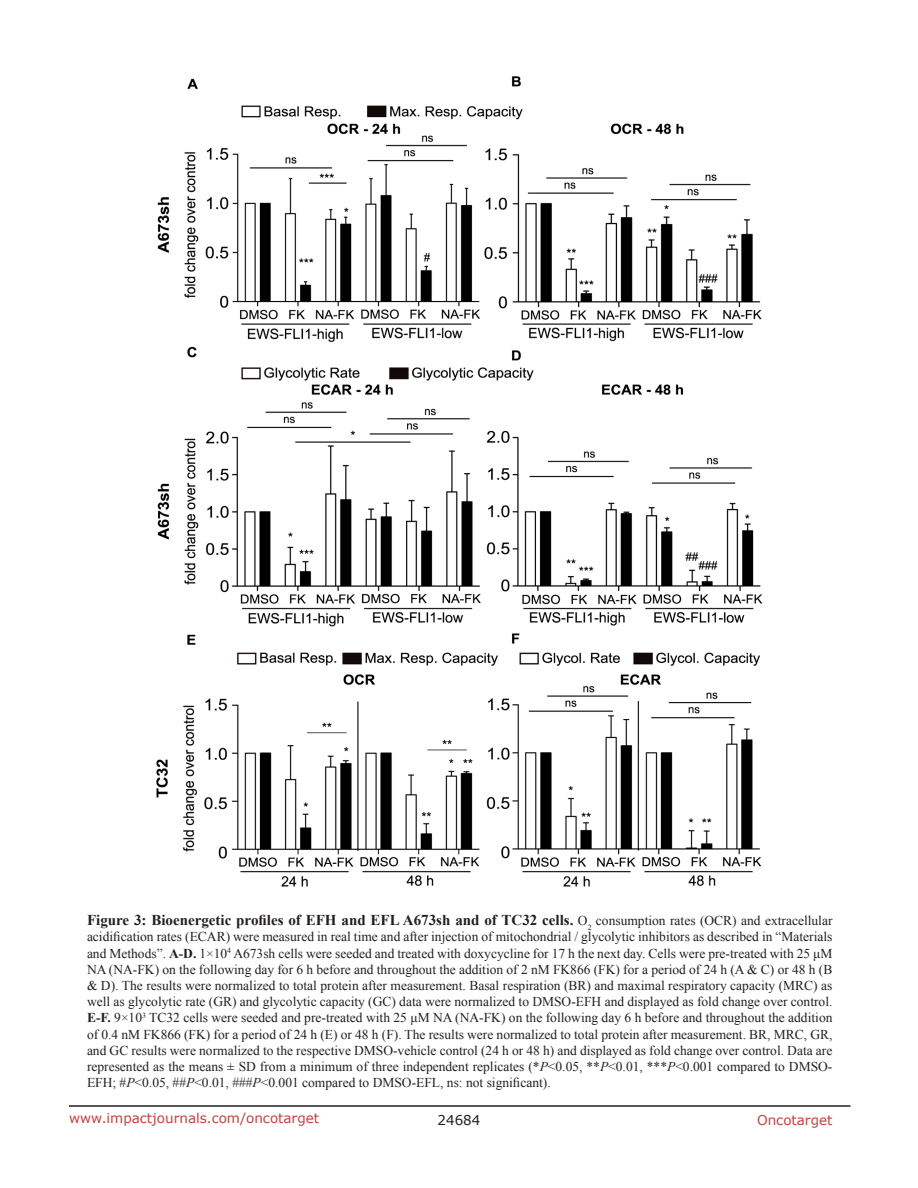
<style>
.page{position:relative;width:918px;height:1188px;background:#fff}
.page>*{position:absolute;margin:0;border:0;box-sizing:border-box;transform-origin:0 0}
.figuretext{font:700 15px "Times New Roman";color:#231f20}
.figuretext-2{font:13.5px/16.2px "Times New Roman";color:#231f20;text-align:justify}
.t1{font:13.5px "Verdana";color:#c24141}
.t2{font:13.5px "Verdana";color:#231f20}
.s1{font-weight:400;font-size:13.5px}
.s2{font-weight:700}
.s3{font-style:italic}
</style>
<div class="page">
<hr style="left:69px;top:1105px;width:781px;height:2px;background:#231f20">
<img style="left:156px;top:76px;width:607px;height:811px">
<p class="figuretext" style="left:87px;top:909px;width:747px">Figure 3: Bioenergetic profiles of EFH and EFL A673sh and of TC32 cells. <span class="s1">O</span><sub>2</sub> <span class="s1">consumption rates (OCR) and extracellular</span></p>
<p class="figuretext-2" style="left:87px;top:928px;width:747px">acidification rates (ECAR) were measured in real time and after injection of mitochondrial / glycolytic inhibitors as described in “Materials and Methods”. <span class="s2">A-D.</span> 1×10<sup>4</sup> A673sh cells were seeded and treated with doxycycline for 17 h the next day. Cells were pre-treated with 25 μM NA (NA-FK) on the following day for 6 h before and throughout the addition of 2 nM FK866 (FK) for a period of 24 h (A &amp; C) or 48 h (B &amp; D). The results were normalized to total protein after measurement. Basal respiration (BR) and maximal respiratory capacity (MRC) as well as glycolytic rate (GR) and glycolytic capacity (GC) data were normalized to DMSO-EFH and displayed as fold change over control.<br><span class="s2">E-F.</span> 9×10<sup>3</sup> TC32 cells were seeded and pre-treated with 25 μM NA (NA-FK) on the following day 6 h before and throughout the addition of 0.4 nM FK866 (FK) for a period of 24 h (E) or 48 h (F). The results were normalized to total protein after measurement. BR, MRC, GR, and GC results were normalized to the respective DMSO-vehicle control (24 h or 48 h) and displayed as fold change over control. Data are represented as the means ± SD from a minimum of three independent replicates (*<span class="s3">P</span>&lt;0.05, **<span class="s3">P</span>&lt;0.01, ***<span class="s3">P</span>&lt;0.001 compared to DMSO-EFH; #<span class="s3">P</span>&lt;0.05, ##<span class="s3">P</span>&lt;0.01, ###<span class="s3">P</span>&lt;0.001 compared to DMSO-EFL, ns: not significant).</p>
<p class="t1" style="left:69px;top:1109px;width:252px">www.impactjournals.com/oncotarget</p>
<p class="t2" style="left:438px;top:1111px;width:44px">24684</p>
<p class="t1" style="left:757px;top:1111px;width:77px">Oncotarget</p>
</div>
